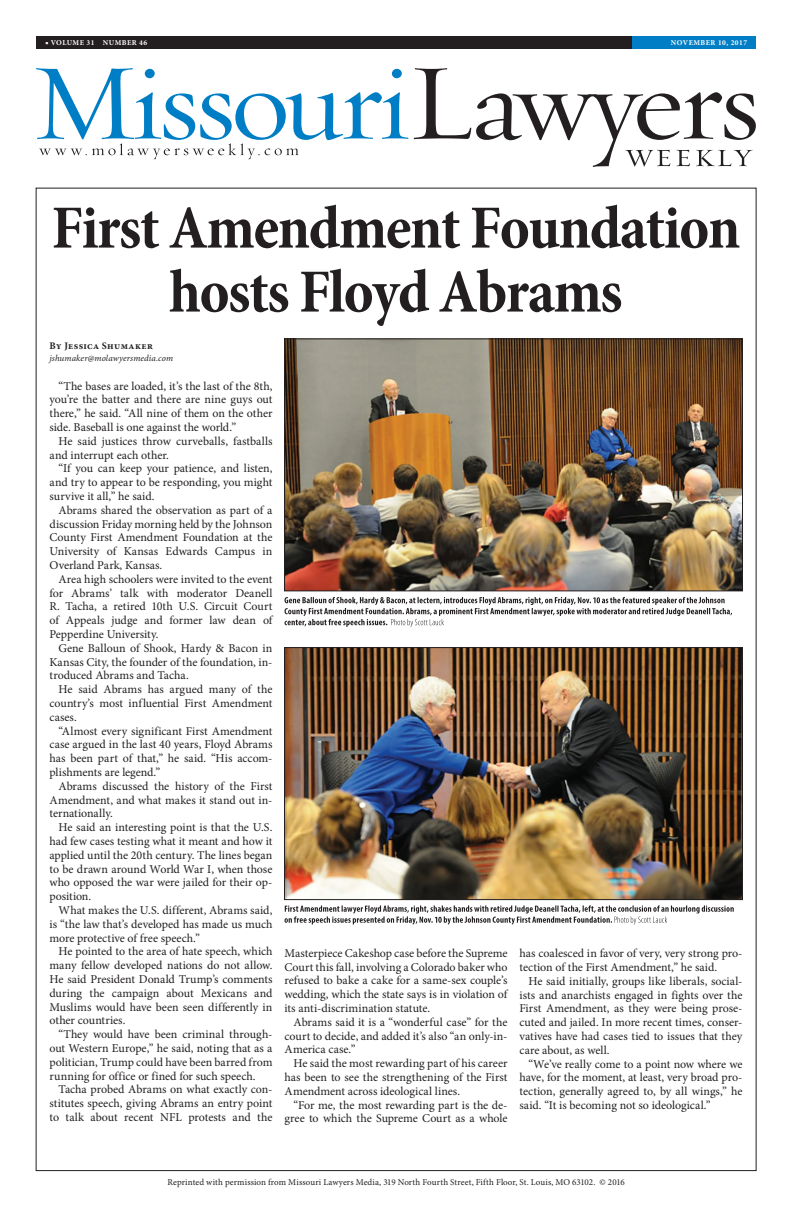
<style>
.page{position:relative;width:792px;height:1224px;background:#fff}
.page>*{position:absolute;margin:0;border:0;box-sizing:border-box;transform-origin:0 0}
.t1{font:700 condensed 62px/64px "Minion Pro";letter-spacing:-.025em;color:#231f20;text-align:center}
.t2{font:12px/13.8px "Minion Pro";letter-spacing:-.005em;color:#231f20;text-align:justify}
.t3{font:700 10px "Minion Pro";letter-spacing:.04em;color:#231f20}
.t4{font:9px "Minion Pro";letter-spacing:.01em;color:#231f20}
.t5{font:italic 9px "Minion Pro";letter-spacing:.01em;color:#231f20}
.t6{font:700 7.5px "Minion Pro";letter-spacing:.06em;color:#fff}
</style>
<div class="page">
<svg style="left:36px;top:68px;width:720px;height:99px"></svg>
<div style="left:36px;top:36px;width:597px;height:12px;background:#231f20"></div>
<div style="left:633px;top:36px;width:123px;height:12px;background:#007ec5"></div>
<svg style="left:284px;top:597px;width:448px;height:30px"></svg>
<svg style="left:285px;top:905px;width:449px;height:20px"></svg>
<img style="left:286px;top:341px;width:455px;height:248px">
<div style="left:284px;top:339px;width:459px;height:252px;border:1px solid #231f20"></div>
<img style="left:286px;top:649px;width:455px;height:249px">
<div style="left:284px;top:647px;width:459px;height:253px;border:1px solid #231f20"></div>
<p class="t6" style="left:45px;top:37px;width:103px">■ VOLUME 31 NUMBER 46</p>
<p class="t6" style="left:671px;top:37px;width:78px">NOVEMBER 10, 2017</p>
<h1 class="t1" style="left:51px;top:195px;width:691px">First Amendment Foundation hosts Floyd Abrams</h1>
<p class="t3" style="left:50px;top:338px;width:105px">By Jessica Shumaker</p>
<p class="t5" style="left:50px;top:352px;width:125px">jshumaker@molawyersmedia.com</p>
<p class="t2" style="left:50px;top:379px;width:225px;text-indent:9px">“The bases are loaded, it’s the last of the 8th, you’re the batter and there are nine guys out there,” he said. “All nine of them on the other side. Baseball is one against the world.”</p>
<p class="t2" style="left:50px;top:434px;width:225px;text-indent:9px">He said justices throw curveballs, fastballs and interrupt each other.</p>
<p class="t2" style="left:50px;top:462px;width:225px;text-indent:9px">“If you can keep your patience, and listen, and try to appear to be responding, you might survive it all,” he said.</p>
<p class="t2" style="left:50px;top:503px;width:224px;text-indent:9px">Abrams shared the observation as part of a discussion Friday morning held by the Johnson County First Amendment Foundation at the University of Kansas Edwards Campus in Overland Park, Kansas.</p>
<p class="t2" style="left:50px;top:572px;width:225px;text-indent:9px">Area high schoolers were invited to the event for Abrams’ talk with moderator Deanell R. Tacha, a retired 10th U.S. Circuit Court of Appeals judge and former law dean of Pepperdine University.</p>
<p class="t2" style="left:50px;top:641px;width:225px;text-indent:9px">Gene Balloun of Shook, Hardy &amp; Bacon in Kansas City, the founder of the foundation, in&shy;troduced Abrams and Tacha.</p>
<p class="t2" style="left:50px;top:683px;width:224px;text-indent:9px">He said Abrams has argued many of the country’s most influential First Amendment cases.</p>
<p class="t2" style="left:50px;top:724px;width:225px;text-indent:9px">“Almost every significant First Amendment case argued in the last 40 years, Floyd Abrams has been part of that,” he said. “His accom&shy;plishments are legend.”</p>
<p class="t2" style="left:50px;top:779px;width:225px;text-indent:9px">Abrams discussed the history of the First Amendment, and what makes it stand out in&shy;ternationally.</p>
<p class="t2" style="left:50px;top:821px;width:225px;text-indent:9px">He said an interesting point is that the U.S. had few cases testing what it meant and how it applied until the 20th century. The lines began to be drawn around World War I, when those who opposed the war were jailed for their op&shy;position.</p>
<p class="t2" style="left:50px;top:903px;width:225px;text-indent:9px">What makes the U.S. different, Abrams said, is “the law that’s developed has made us much more protective of free speech.”</p>
<p class="t2" style="left:50px;top:945px;width:225px;text-indent:9px">He pointed to the area of hate speech, which many fellow developed nations do not allow.<br>He said President Donald Trump’s comments during the campaign about Mexicans and Muslims would have been seen differently in other countries.</p>
<p class="t2" style="left:50px;top:1028px;width:224px;text-indent:9px">“They would have been criminal through&shy;out Western Europe,” he said, noting that as a politician, Trump could have been barred from running for office or fined for such speech.</p>
<p class="t2" style="left:50px;top:1083px;width:225px;text-indent:9px">Tacha probed Abrams on what exactly con&shy;stitutes speech, giving Abrams an entry point to talk about recent NFL protests and the</p>
<p class="t2" style="left:284px;top:946px;width:225px">Masterpiece Cakeshop case before the Supreme Court this fall, involving a Colorado baker who refused to bake a cake for a same-sex couple’s wedding, which the state says is in violation of its anti-discrimination statute.</p>
<p class="t2" style="left:284px;top:1015px;width:224px;text-indent:9px">Abrams said it is a “wonderful case” for the court to decide, and added it’s also “an only-in-America case.”</p>
<p class="t2" style="left:284px;top:1056px;width:225px;text-indent:9px">He said the most rewarding part of his career has been to see the strengthening of the First Amendment across ideological lines.</p>
<p class="t2" style="left:284px;top:1098px;width:225px;text-align:right">“For me, the most rewarding part is the de&shy;gree to which the Supreme Court as a whole</p>
<p class="t2" style="left:519px;top:946px;width:224px">has coalesced in favor of very, very strong pro&shy;tection of the First Amendment,” he said.</p>
<p class="t2" style="left:519px;top:974px;width:224px;text-indent:9px">He said initially, groups like liberals, social&shy;ists and anarchists engaged in fights over the First Amendment, as they were being prose&shy;cuted and jailed. In more recent times, conser&shy;vatives have had cases tied to issues that they care about, as well.</p>
<p class="t2" style="left:519px;top:1057px;width:225px;text-indent:9px">“We’ve really come to a point now where we have, for the moment, at least, very broad pro&shy;tection, generally agreed to, by all wings,” he said. “It is becoming not so ideological.”</p>
<p class="t4" style="left:168px;top:1177px;width:459px">Reprinted with permission from Missouri Lawyers Media, 319 North Fourth Street, Fifth Floor, St. Louis, MO 63102. © 2016</p>
</div>
